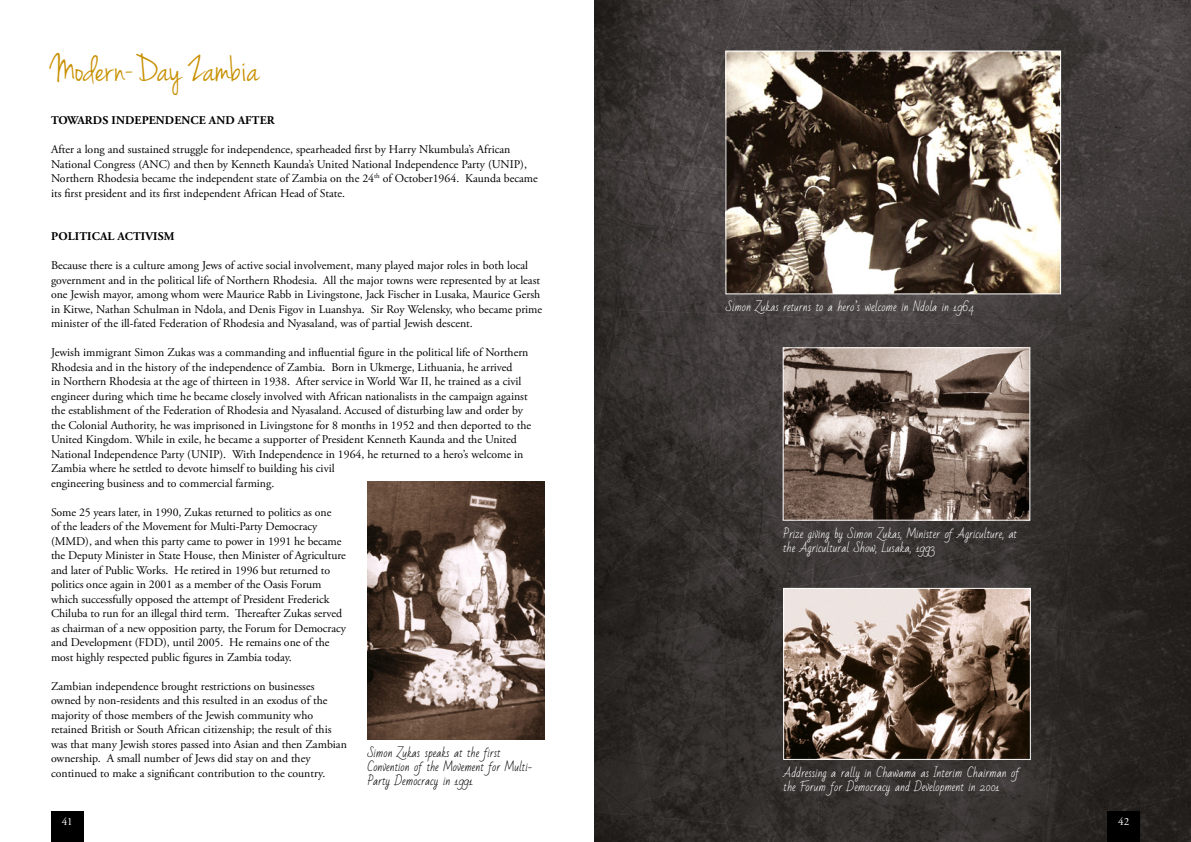
<style>
.page{position:relative;width:1191px;height:842px;background:#fff}
.page>*{position:absolute;margin:0;border:0;box-sizing:border-box;transform-origin:0 0}
.t1{font:40px "Jenna Sue";color:#c89000}
.t2{font:11.8px/14.5px "Adobe Garamond Pro";color:#000}
.t3{font:700 11.8px "Adobe Garamond Pro";letter-spacing:.015em;color:#000}
.t4{font:11px/14px "Bad Script";color:#fff}
.t5{font:11px/14px "Bad Script";color:#000}
.t6{font:11px "Adobe Garamond Pro";color:#fff}
</style>
<div class="page">
<div style="left:51px;top:811px;width:32px;height:31px;background:#000"></div>
<img style="left:595px;top:0;width:596px;height:842px">
<img style="left:784px;top:349px;width:244px;height:170px">
<div style="left:782px;top:347px;width:248px;height:174px;border:1px solid #fff"></div>
<img style="left:367px;top:481px;width:177px;height:258px">
<img style="left:785px;top:590px;width:243px;height:168px">
<div style="left:783px;top:588px;width:247px;height:172px;border:1px solid #fff"></div>
<img style="left:727px;top:53px;width:332px;height:239px">
<div style="left:725px;top:51px;width:336px;height:243px;border:1px solid #fff"></div>
<div style="left:1107px;top:811px;width:33px;height:31px;background:#000"></div>
<h1 class="t1" style="left:51px;top:46px;width:210px">Modern-Day Zambia</h1>
<p class="t3" style="left:51px;top:113px;width:225px">TOWARDS INDEPENDENCE AND AFTER</p>
<p class="t2" style="left:51px;top:142px;width:488px">After a long and sustained struggle for independence, spearheaded first by Harry Nkumbula’s African National Congress (ANC) and then by Kenneth Kaunda’s United National Independence Party (UNIP), Northern Rhodesia became the independent state of Zambia on the 24<sup>th</sup> of October1964. Kaunda became its first president and its first independent African Head of State.</p>
<p class="t3" style="left:51px;top:229px;width:125px">POLITICAL ACTIVISM</p>
<p class="t2" style="left:51px;top:258px;width:493px">Because there is a culture among Jews of active social involvement, many played major roles in both local government and in the political life of Northern Rhodesia. All the major towns were represented by at least one Jewish mayor, among whom were Maurice Rabb in Livingstone, Jack Fischer in Lusaka, Maurice Gersh in Kitwe, Nathan Schulman in Ndola, and Denis Figov in Luanshya. Sir Roy Welensky, who became prime minister of the ill-fated Federation of Rhodesia and Nyasaland, was of partial Jewish descent.</p>
<p class="t2" style="left:51px;top:345px;width:482px">Jewish immigrant Simon Zukas was a commanding and influential figure in the political life of Northern Rhodesia and in the history of the independence of Zambia. Born in Ukmerge, Lithuania, he arrived<br>in Northern Rhodesia at the age of thirteen in 1938. After service in World War II, he trained as a civil engineer during which time he became closely involved with African nationalists in the campaign against the establishment of the Federation of Rhodesia and Nyasaland. Accused of disturbing law and order by the Colonial Authority, he was imprisoned in Livingstone for 8 months in 1952 and then deported to the United Kingdom. While in exile, he became a supporter of President Kenneth Kaunda and the United National Independence Party (UNIP). With Independence in 1964, he returned to a hero’s welcome in Zambia where he settled to devote himself to building his civil<br>engineering business and to commercial farming.</p>
<p class="t2" style="left:51px;top:505px;width:296px">Some 25 years later, in 1990, Zukas returned to politics as one<br>of the leaders of the Movement for Multi-Party Democracy (MMD), and when this party came to power in 1991 he became the Deputy Minister in State House, then Minister of Agriculture and later of Public Works. He retired in 1996 but returned to politics once again in 2001 as a member of the Oasis Forum which successfully opposed the attempt of President Frederick Chiluba to run for an illegal third term. Thereafter Zukas served as chairman of a new opposition party, the Forum for Democracy and Development (FDD), until 2005. He remains one of the most highly respected public figures in Zambia today.</p>
<p class="t2" style="left:51px;top:679px;width:297px">Zambian independence brought restrictions on businesses owned by non-residents and this resulted in an exodus of the majority of those members of the Jewish community who retained British or South African citizenship; the result of this was that many Jewish stores passed into Asian and then Zambian ownership. A small number of Jews did stay on and they continued to make a significant contribution to the country.</p>
<p class="t5" style="left:367px;top:746px;width:166px">Simon Zukas speaks at the first<br>Convention ofthe Movement for Multi-<br>Party Democracy in 1991</p>
<p class="t6" style="left:62px;top:815px;width:12px">41</p>
<p class="t4" style="left:726px;top:301px;width:250px">Simon Zukas returns to a hero’s welcome in Ndola in 1964</p>
<p class="t4" style="left:783px;top:527px;width:235px">Prize giving by Simon Zukas, Minister ofAgriculture, at the Agricultural Show, Lusaka, 1993</p>
<p class="t4" style="left:783px;top:766px;width:243px">Addressing a rally in Chawama as Interim Chairman of the Forum for Democracy and Development in 2001</p>
<p class="t6" style="left:1118px;top:815px;width:12px">42</p>
</div>
